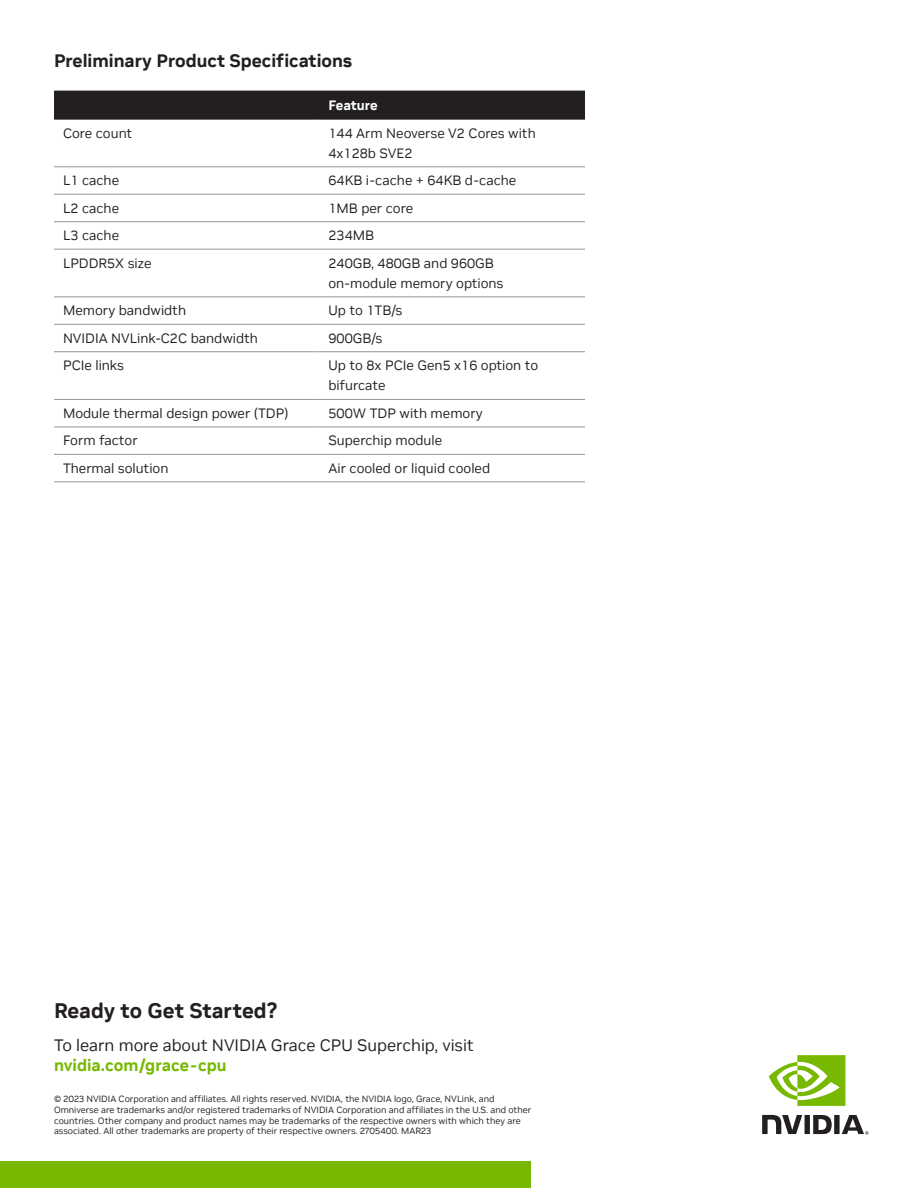
<style>
.page{position:relative;width:918px;height:1188px;background:#fff}
.page>*{position:absolute;margin:0;border:0;box-sizing:border-box;transform-origin:0 0}
.CTA_Lead_-_Bold_14{font:700 21px "NVIDIA Sans";color:#231f20}
.H4_-_Bold_12{font:700 18px "NVIDIA Sans";color:#231f20}
.CTA_Statement_Lines{font:16.5px/19.8px "NVIDIA Sans";color:#231f20}
.Table_Body_9{font:13.5px/20.2px "NVIDIA Sans";color:#231f20}
.Table_Heading__Bold{font:700 13.5px "NVIDIA Sans";letter-spacing:-.01em;color:#fff}
.Footer__Legal_Text{font:9px/10.8px "NVIDIA Sans";color:#231f20}
.s1{font-weight:700;color:#76b900}
</style>
<div class="page">
<div style="left:0;top:1161px;width:531px;height:27px;background:#76b900"></div>
<svg style="left:762px;top:1115px;width:107px;height:20px"></svg>
<svg style="left:769px;top:1055px;width:76px;height:51px"></svg>
<div style="left:54px;top:91px;width:531px;height:28px;background:#231f20"></div>
<hr style="left:54px;top:166px;width:266px;height:1px;background:#939598">
<hr style="left:320px;top:166px;width:265px;height:1px;background:#939598">
<hr style="left:54px;top:194px;width:266px;height:1px;background:#939598">
<hr style="left:320px;top:194px;width:265px;height:1px;background:#939598">
<hr style="left:54px;top:221px;width:266px;height:1px;background:#939598">
<hr style="left:320px;top:221px;width:265px;height:1px;background:#939598">
<hr style="left:54px;top:249px;width:266px;height:1px;background:#939598">
<hr style="left:320px;top:249px;width:265px;height:1px;background:#939598">
<hr style="left:54px;top:296px;width:266px;height:1px;background:#939598">
<hr style="left:320px;top:296px;width:265px;height:1px;background:#939598">
<hr style="left:54px;top:324px;width:266px;height:1px;background:#939598">
<hr style="left:320px;top:324px;width:265px;height:1px;background:#939598">
<hr style="left:54px;top:351px;width:266px;height:1px;background:#939598">
<hr style="left:320px;top:351px;width:265px;height:1px;background:#939598">
<hr style="left:54px;top:399px;width:266px;height:1px;background:#939598">
<hr style="left:320px;top:399px;width:265px;height:1px;background:#939598">
<hr style="left:54px;top:427px;width:266px;height:1px;background:#939598">
<hr style="left:320px;top:427px;width:265px;height:1px;background:#939598">
<hr style="left:54px;top:454px;width:266px;height:1px;background:#939598">
<hr style="left:320px;top:454px;width:265px;height:1px;background:#939598">
<hr style="left:54px;top:119px;width:266px;height:1px;background:#231f20">
<hr style="left:320px;top:119px;width:265px;height:1px;background:#231f20">
<hr style="left:54px;top:481px;width:266px;height:1px;background:#939598">
<hr style="left:320px;top:481px;width:265px;height:1px;background:#939598">
<p class="H4_-_Bold_12" style="left:54px;top:49px;width:300px">Preliminary Product Specifications</p>
<p class="Table_Heading__Bold" style="left:328px;top:97px;width:51px">Feature</p>
<p class="Table_Body_9" style="left:63px;top:123px;width:71px">Core count</p>
<p class="Table_Body_9" style="left:328px;top:123px;width:209px">144 Arm Neoverse V2 Cores with<br>4x128b SVE2</p>
<p class="Table_Body_9" style="left:63px;top:171px;width:58px">L1 cache</p>
<p class="Table_Body_9" style="left:328px;top:171px;width:189px">64KB i-cache + 64KB d-cache</p>
<p class="Table_Body_9" style="left:63px;top:198px;width:58px">L2 cache</p>
<p class="Table_Body_9" style="left:328px;top:198px;width:86px">1MB per core</p>
<p class="Table_Body_9" style="left:63px;top:225px;width:58px">L3 cache</p>
<p class="Table_Body_9" style="left:328px;top:225px;width:47px">234MB</p>
<p class="Table_Body_9" style="left:63px;top:253px;width:90px">LPDDR5X size</p>
<p class="Table_Body_9" style="left:328px;top:253px;width:177px">240GB, 480GB and 960GB on-module memory options</p>
<p class="Table_Body_9" style="left:63px;top:301px;width:125px">Memory bandwidth</p>
<p class="Table_Body_9" style="left:328px;top:301px;width:76px">Up to 1TB/s</p>
<p class="Table_Body_9" style="left:63px;top:328px;width:196px">NVIDIA NVLink-C2C bandwidth</p>
<p class="Table_Body_9" style="left:328px;top:328px;width:55px">900GB/s</p>
<p class="Table_Body_9" style="left:63px;top:355px;width:62px">PCIe links</p>
<p class="Table_Body_9" style="left:328px;top:355px;width:211px">Up to 8x PCIe Gen5 x16 option to bifurcate</p>
<p class="Table_Body_9" style="left:63px;top:403px;width:227px">Module thermal design power (TDP)</p>
<p class="Table_Body_9" style="left:328px;top:403px;width:156px">500W TDP with memory</p>
<p class="Table_Body_9" style="left:63px;top:431px;width:76px">Form factor</p>
<p class="Table_Body_9" style="left:328px;top:431px;width:115px">Superchip module</p>
<p class="Table_Body_9" style="left:63px;top:458px;width:107px">Thermal solution</p>
<p class="Table_Body_9" style="left:328px;top:458px;width:163px">Air cooled or liquid cooled</p>
<p class="CTA_Lead_-_Bold_14" style="left:54px;top:997px;width:225px">Ready to Get Started?</p>
<p class="CTA_Statement_Lines" style="left:54px;top:1036px;width:421px">To learn more about NVIDIA Grace CPU Superchip, visit <span class="s1">nvidia.com/grace-cpu</span></p>
<p class="Footer__Legal_Text" style="left:54px;top:1093px;width:479px">© 2023 NVIDIA Corporation and affiliates. All rights reserved. NVIDIA, the NVIDIA logo, Grace, NVLink, and Omniverse are trademarks and/or registered trademarks of NVIDIA Corporation and affiliates in the U.S. and other countries. Other company and product names may be trademarks of the respective owners with which they are associated. All other trademarks are property of their respective owners. 2705400. MAR23</p>
</div>
